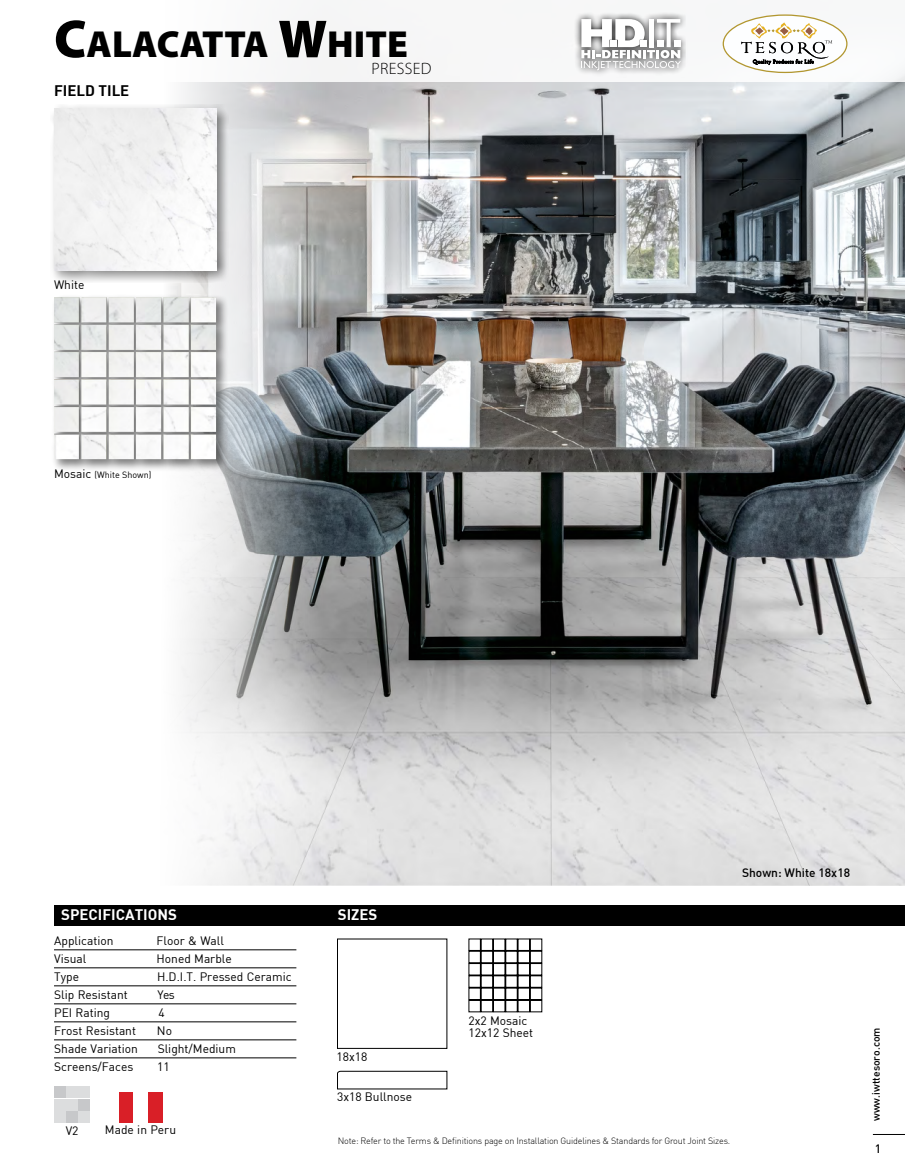
<style>
.page{position:relative;width:905px;height:1175px;background:#fff}
.page>*{position:absolute;margin:0;border:0;box-sizing:border-box;transform-origin:0 0}
.t1{font:900 37.8px "Myriad Pro";color:#000}
.t2{font:300 16.5px "Myriad Pro";letter-spacing:.02em;color:#000}
.t3{font:700 15px "DIN";color:#fff}
.t4{font:700 15px "DIN";color:#000}
.t5{font:12px/12px "DIN";color:#000}
.t6{font:500 12px "DIN";color:#000}
.t7{font:500 10.5px "DIN";color:#000}
.t8{font:300 9px "DIN";letter-spacing:-.02em;color:#000}
.t9{font:9px "DIN";color:#000}
.t10{font:5.1px "Adobe Garamond Pro";letter-spacing:.085em;color:#000}
.s1{font-size:54px}
.s2{font-size:12px}
</style>
<div class="page">
<img style="left:594px;top:81px;width:310px;height:804px">
<svg style="left:170px;top:81px;width:424px;height:805px;background:#a7a7a7"></svg>
<div style="left:54px;top:904px;width:850px;height:21px;background:#000"></div>
<div style="left:0;top:0;width:904px;height:81px;background:#f7f8f8"></div>
<div style="left:51px;top:294px;width:177px;height:177px;background:#000;opacity:.5"></div>
<img style="left:54px;top:297px;width:162px;height:162px">
<svg style="left:575px;top:13px;width:111px;height:61px"></svg>
<svg style="left:581px;top:19px;width:100px;height:51px"></svg>
<div style="left:50px;top:105px;width:179px;height:178px;background:#000;opacity:.5"></div>
<img style="left:54px;top:108px;width:162px;height:162px">
<svg style="left:468px;top:938px;width:74px;height:74px"></svg>
<svg style="left:337px;top:1070px;width:110px;height:19px"></svg>
<div style="left:119px;top:1092px;width:43px;height:30px;background:#d91f27"></div>
<div style="left:133px;top:1092px;width:15px;height:30px;background:#fff"></div>
<div style="left:54px;top:1111px;width:11px;height:11px;background:#dcddde"></div>
<div style="left:79px;top:1086px;width:11px;height:12px;background:#dcddde"></div>
<div style="left:54px;top:1086px;width:11px;height:12px;background:#c7c8ca"></div>
<div style="left:66px;top:1099px;width:12px;height:11px;background:#dcddde"></div>
<div style="left:66px;top:1111px;width:12px;height:11px;background:#c7c8ca"></div>
<div style="left:79px;top:1099px;width:11px;height:11px;background:#c7c8ca"></div>
<div style="left:66px;top:1086px;width:12px;height:12px;background:#dcddde"></div>
<div style="left:54px;top:1099px;width:11px;height:11px;background:#dcddde"></div>
<div style="left:79px;top:1111px;width:11px;height:11px;background:#dcddde"></div>
<div style="left:723px;top:15px;width:123px;height:57px;background:#fdfeff;border-radius:50%"></div>
<div style="left:722px;top:14px;width:125px;height:59px;border:1px solid #b29730;border-radius:50%"></div>
<svg style="left:741px;top:22px;width:91px;height:42px"></svg>
<hr style="left:54px;top:949px;width:242px;height:1px;background:#000">
<hr style="left:54px;top:967px;width:242px;height:1px;background:#000">
<hr style="left:54px;top:985px;width:242px;height:1px;background:#000">
<hr style="left:54px;top:1003px;width:242px;height:1px;background:#000">
<hr style="left:54px;top:1021px;width:242px;height:1px;background:#000">
<hr style="left:54px;top:1039px;width:242px;height:1px;background:#000">
<hr style="left:54px;top:1057px;width:242px;height:1px;background:#000">
<hr style="left:872px;top:1134px;width:32px;height:1px;background:#000">
<h1 class="t1" style="left:54px;top:19px;width:355px"><span class="s1">C</span>ALACATTA <span class="s1">W</span>HITE</h1>
<h2 class="t2" style="left:371px;top:58px;width:61px">PRESSED</h2>
<p class="t4" style="left:54px;top:81px;width:77px">FIELD TILE</p>
<p class="t5" style="left:54px;top:278px;width:32px">White</p>
<p class="t9" style="left:54px;top:469px;width:99px"><span class="s2">Mosaic</span> (White Shown)</p>
<p class="t10" style="left:753px;top:59px;width:62px">Quality Products for Life</p>
<p class="t3" style="left:61px;top:904px;width:117px">SPECIFICATIONS</p>
<p class="t5" style="left:54px;top:934px;width:61px">Application</p>
<p class="t5" style="left:156px;top:934px;width:69px">Floor &amp; Wall</p>
<p class="t5" style="left:54px;top:952px;width:34px">Visual</p>
<p class="t5" style="left:156px;top:952px;width:77px">Honed Marble</p>
<p class="t5" style="left:54px;top:970px;width:26px">Type</p>
<p class="t5" style="left:157px;top:970px;width:136px">H.D.I.T. Pressed Ceramic</p>
<p class="t5" style="left:54px;top:988px;width:75px">Slip Resistant</p>
<p class="t5" style="left:157px;top:988px;width:19px">Yes</p>
<p class="t5" style="left:54px;top:1006px;width:57px">PEI Rating</p>
<p class="t5" style="left:158px;top:1006px;width:8px">4</p>
<p class="t5" style="left:54px;top:1024px;width:83px">Frost Resistant</p>
<p class="t5" style="left:157px;top:1024px;width:17px">No</p>
<p class="t5" style="left:54px;top:1042px;width:85px">Shade Variation</p>
<p class="t5" style="left:158px;top:1042px;width:80px">Slight/Medium</p>
<p class="t5" style="left:54px;top:1060px;width:81px">Screens/Faces</p>
<p class="t5" style="left:157px;top:1060px;width:14px">11</p>
<p class="t5" style="left:66px;top:1124px;width:14px">V2</p>
<p class="t5" style="left:105px;top:1123px;width:73px">Made in Peru</p>
<p class="t3" style="left:338px;top:904px;width:41px">SIZES</p>
<p class="t6" style="left:742px;top:864px;width:110px">Shown: White 18x18</p>
<p class="t5" style="left:336px;top:1050px;width:32px">18x18</p>
<p class="t5" style="left:337px;top:1090px;width:77px">3x18 Bullnose</p>
<p class="t5" style="left:468px;top:1014px;width:66px">2x2 Mosaic<br>12x12 Sheet</p>
<p class="t8" style="left:338px;top:1135px;width:394px">Note: Refer to the Terms &amp; Definitions page on Installation Guidelines &amp; Standards for Grout Joint Sizes.</p>
<p class="t7" style="left:869px;top:1121px;width:95px;rotate:-90deg">www.iwttesoro.com</p>
<p class="t6" style="left:874px;top:1141px;width:8px">1</p>
</div>
